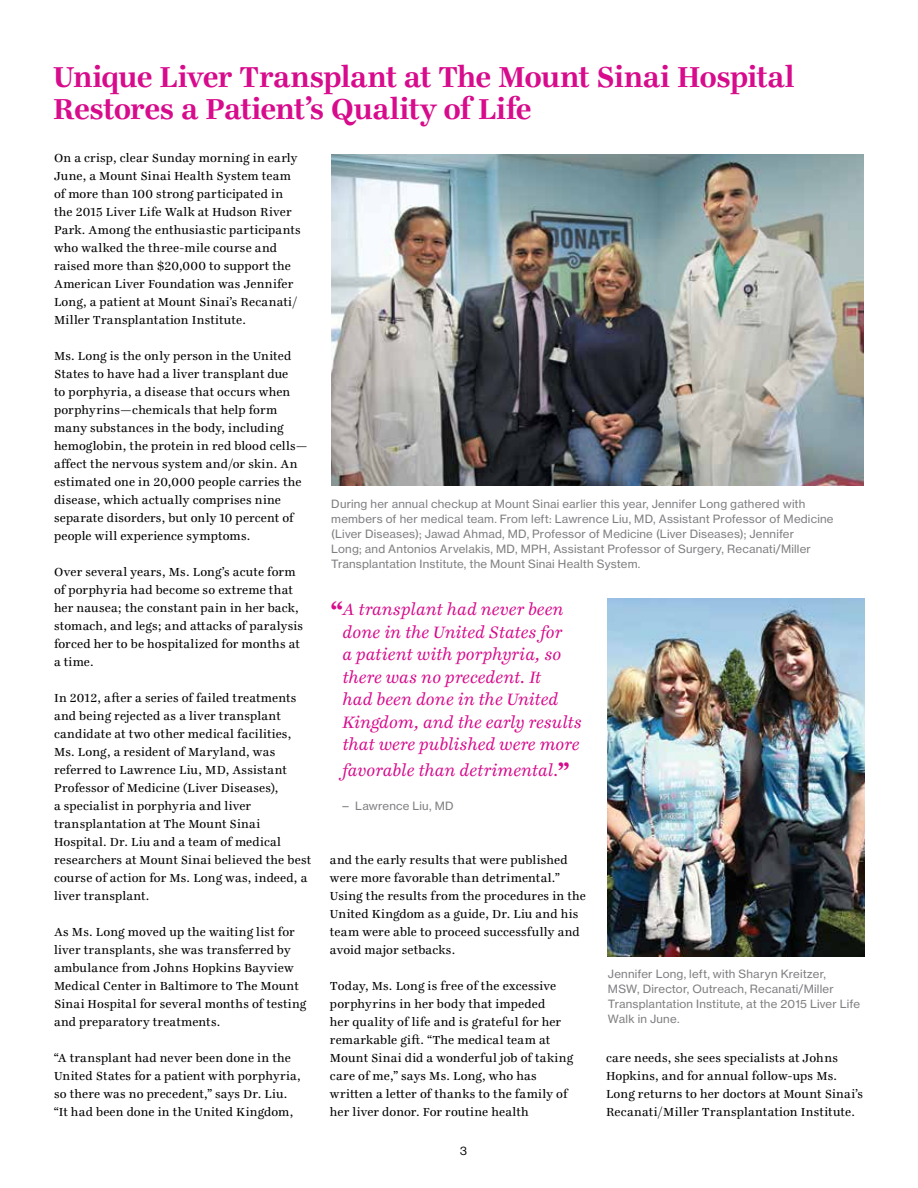
<style>
.page{position:relative;width:918px;height:1188px;background:#fff}
.page>*{position:absolute;margin:0;border:0;box-sizing:border-box;transform-origin:0 0}
.t1{font:700 31.5px/31.5px "Ingeborg";letter-spacing:-.02em;color:#d70b8c}
.t2{font:italic 18px/22.5px "Ingeborg";color:#d70b8c}
.t3{font:12.75px/18px "Ingeborg";letter-spacing:.015em;color:#000}
.t4{font:12px "N Haas Grotesk DS Std 55 Rg";color:#000}
.t5{font:11.25px/15px "N Haas Grotesk TX Std 55 Rg";letter-spacing:.015em;color:#807e82}
.s1{font-weight:700;font-style:normal;font-size:28.5px}
.s2{font-weight:700;font-style:normal;font-size:27px}
.s3{font-size:12.6px}
</style>
<div class="page">
<img style="left:331px;top:154px;width:533px;height:332px">
<img style="left:608px;top:598px;width:256px;height:359px">
<h1 class="t1" style="left:53px;top:62px;width:743px">Unique Liver Transplant at The Mount Sinai Hospital<br>Restores a Patient’s Quality of Life</h1>
<p class="t3" style="left:54px;top:149px;width:248px">On a crisp, clear Sunday morning in early June, a Mount Sinai Health System team of more than 100 strong participated in the 2015 Liver Life Walk at Hudson River Park. Among the enthusiastic participants who walked the three-mile course and raised more than $20,000 to support the American Liver Foundation was Jennifer Long, a patient at Mount Sinai’s Recanati/ Miller Transplantation Institute.</p>
<p class="t3" style="left:54px;top:347px;width:255px">Ms. Long is the only person in the United States to have had a liver transplant due<br>to porphyria, a disease that occurs when porphyrins—chemicals that help form many substances in the body, including hemoglobin, the protein in red blood cells— affect the nervous system and/or skin. An estimated one in 20,000 people carries the disease, which actually comprises nine separate disorders, but only 10 percent of people will experience symptoms.</p>
<p class="t3" style="left:54px;top:563px;width:251px">Over several years, Ms. Long’s acute form of porphyria had become so extreme that her nausea; the constant pain in her back, stomach, and legs; and attacks of paralysis forced her to be hospitalized for months at a time.</p>
<p class="t3" style="left:54px;top:689px;width:259px">In 2012, after a series of failed treatments and being rejected as a liver transplant candidate at two other medical facilities, Ms. Long, a resident of Maryland, was referred to Lawrence Liu, MD, Assistant Professor of Medicine (Liver Diseases),<br>a specialist in porphyria and liver transplantation at The Mount Sinai Hospital. Dr. Liu and a team of medical researchers at Mount Sinai believed the best course of action for Ms. Long was, indeed, a liver transplant.</p>
<p class="t3" style="left:54px;top:923px;width:254px">As Ms. Long moved up the waiting list for liver transplants, she was transferred by ambulance from Johns Hopkins Bayview Medical Center in Baltimore to The Mount Sinai Hospital for several months of testing and preparatory treatments.</p>
<p class="t3" style="left:54px;top:1049px;width:248px">“A transplant had never been done in the United States for a patient with porphyria, so there was no precedent,” says Dr. Liu. “It had been done in the United Kingdom,</p>
<p class="t5" style="left:331px;top:497px;width:504px">During her annual checkup at Mount Sinai earlier this year, Jennifer Long gathered with members of her medical team. From left: Lawrence Liu, MD, Assistant Professor of Medicine (Liver Diseases); Jawad Ahmad, MD, Professor of Medicine (Liver Diseases); Jennifer<br>Long; and Antonios Arvelakis, MD, MPH, Assistant Professor of Surgery, Recanati/Miller Transplantation Institute, the Mount Sinai Health System.</p>
<h2 class="t2" style="left:343px;top:598px;width:241px;text-indent:-11px"><span class="s1">“</span>A transplant had never been done in the United States for<br>a patient with porphyria, so there was no precedent. It<br>had been done in the United<br>Kingdom, and the early results that were published were more</h2>
<h2 class="t2" style="left:343px;top:758px;width:228px">favorable than detrimental.<span class="s2">”</span></h2>
<p class="t5" style="left:343px;top:799px;width:113px"><span class="s3">–</span> Lawrence Liu, MD</p>
<p class="t3" style="left:330px;top:851px;width:258px">and the early results that were published were more favorable than detrimental.” Using the results from the procedures in the United Kingdom as a guide, Dr. Liu and his team were able to proceed successfully and avoid major setbacks.</p>
<p class="t3" style="left:330px;top:977px;width:245px">Today, Ms. Long is free of the excessive porphyrins in her body that impeded<br>her quality of life and is grateful for her remarkable gift. “The medical team at Mount Sinai did a wonderful job of taking care of me,” says Ms. Long, who has written a letter of thanks to the family of her liver donor. For routine health</p>
<p class="t5" style="left:608px;top:967px;width:254px">Jennifer Long, left, with Sharyn Kreitzer, MSW, Director, Outreach, Recanati/Miller Transplantation Institute, at the 2015 Liver Life Walk in June.</p>
<p class="t3" style="left:606px;top:1049px;width:258px">care needs, she sees specialists at Johns Hopkins, and for annual follow-ups Ms.<br>Long returns to her doctors at Mount Sinai’s Recanati/Miller Transplantation Institute.</p>
<p class="t4" style="left:460px;top:1144px;width:8px">3</p>
</div>
